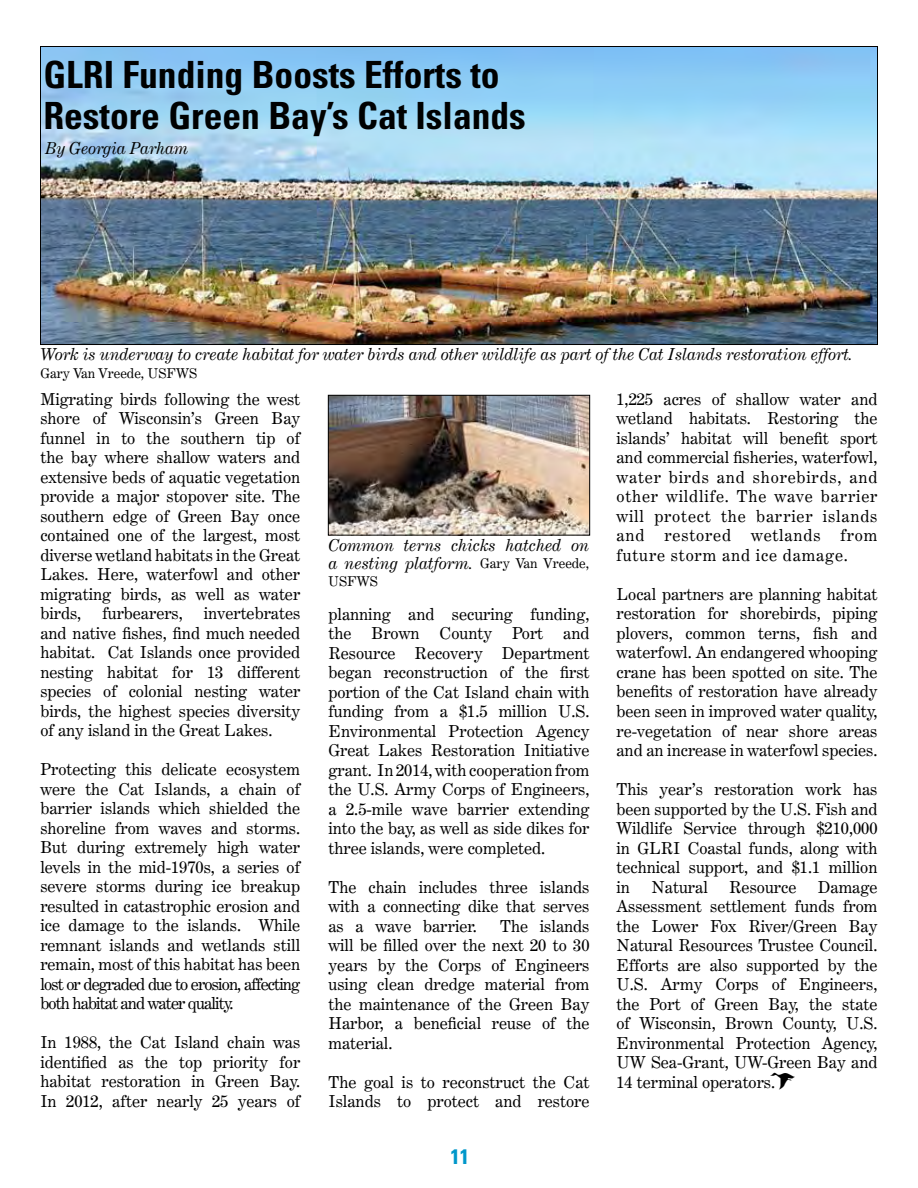
<style>
.page{position:relative;width:918px;height:1188px;background:#fff}
.page>*{position:absolute;margin:0;border:0;box-sizing:border-box;transform-origin:0 0}
.t1{font:700 condensed 37.5px/40.5px "Univers";color:#000101}
.t2{font:27px "Carta";color:#000}
.t3{font:700 condensed 21px "Univers";color:#0097ca}
.t4{font:16.5px/19.5px "Century Expanded BT";color:#000;text-align:justify}
.t5{font:italic 16.5px/18px "Century Expanded BT";color:#000}
.t6{font:italic 16.5px "Century Expanded BT";letter-spacing:-.01em;color:#000101}
.t7{font:13.5px "Century Expanded BT";color:#000}
.s1{font-style:normal;font-size:13.5px}
</style>
<div class="page">
<img style="left:42px;top:48px;width:834px;height:295px">
<img style="left:330px;top:397px;width:258px;height:137px">
<div style="left:328px;top:395px;width:262px;height:141px;border:1px solid #000"></div>
<h1 class="t1" style="left:43px;top:55px;width:484px">GLRI Funding Boosts Efforts to<br>Restore Green Bay’s Cat Islands</h1>
<p class="t6" style="left:45px;top:138px;width:145px">By Georgia Parham</p>
<p class="t5" style="left:40px;top:344px;width:814px">Work is underway to create habitat for water birds and other wildlife as part of the Cat Islands restoration effort.</p>
<p class="t7" style="left:40px;top:364px;width:158px">Gary Van Vreede, USFWS</p>
<p class="t4" style="left:40px;top:389px;width:261px">Migrating birds following the west shore of Wisconsin’s Green Bay funnel in to the southern tip of the bay where shallow waters and extensive beds of aquatic vegetation provide a major stopover site. The southern edge of Green Bay once contained one of the largest, most diverse wetland habitats in the Great Lakes. Here, waterfowl and other migrating birds, as well as water birds,</p>
<p class="t4" style="left:102px;top:603px;width:82px">furbearers,</p>
<p class="t4" style="left:40px;top:603px;width:261px;text-indent:164px">invertebrates and native fishes, find much‐needed habitat. Cat Islands once provided nesting habitat for 13 different species of colonial nesting water birds, the highest species diversity of any island in the Great Lakes.</p>
<p class="t4" style="left:40px;top:760px;width:261px">Protecting this delicate ecosystem were the Cat Islands, a chain of barrier islands which shielded the shoreline from waves and storms.<br>But during extremely high water levels in the mid-1970s, a series of severe storms during ice breakup resulted in catastrophic erosion and ice damage to the islands. While remnant islands and wetlands still remain, most of this habitat has been lost or degraded due to erosion, affecting both habitat and water quality.</p>
<p class="t4" style="left:40px;top:1033px;width:261px">In 1988, the Cat Island chain was identified as the top priority for habitat restoration in Green Bay.<br>In 2012, after nearly 25 years of</p>
<p class="t5" style="left:328px;top:536px;width:262px">Common terns chicks hatched on a nesting platform. <span class="s1">Gary Van Vreede,</span></p>
<p class="t7" style="left:328px;top:573px;width:51px">USFWS</p>
<p class="t4" style="left:329px;top:604px;width:263px">planning and securing funding, the Brown County Port and Resource Recovery Department began reconstruction of the first portion of the Cat Island chain with funding from a $1.5 million U.S.<br>Environmental Protection Agency Great Lakes Restoration Initiative grant. In 2014, with cooperation from the U.S. Army Corps of Engineers, a 2.5-mile wave barrier extending into the bay, as well as side dikes for three islands, were completed.</p>
<p class="t4" style="left:329px;top:877px;width:263px">The chain includes three islands with a connecting dike that serves as a wave barrier.</p>
<p class="t4" style="left:329px;top:916px;width:262px;text-indent:172px">The islands will be filled over the next 20 to 30 years by the Corps of Engineers using clean dredge material from the maintenance of the Green Bay Harbor, a beneficial reuse of the material.</p>
<p class="t4" style="left:329px;top:1072px;width:262px">The goal is to reconstruct the Cat<br>Islands to protect and restore</p>
<p class="t3" style="left:450px;top:1144px;width:20px">11</p>
<p class="t4" style="left:617px;top:389px;width:263px">1,225 acres of shallow water and wetland habitats. Restoring the islands’ habitat will benefit sport and commercial fisheries, waterfowl, water birds and shorebirds, and other wildlife. The wave barrier will protect the barrier islands and restored wetlands from future storm and ice damage.</p>
<p class="t4" style="left:617px;top:584px;width:263px">Local partners are planning habitat restoration for shorebirds, piping plovers, common terns, fish and waterfowl. An endangered whooping crane has been spotted on site. The benefits of restoration have already been seen in improved water quality, re-vegetation of near shore areas and an increase in waterfowl species.</p>
<p class="t4" style="left:617px;top:779px;width:263px">This year’s restoration work has been supported by the U.S. Fish and Wildlife Service through $210,000 in GLRI Coastal funds, along with technical support, and $1.1 million in</p>
<p class="t4" style="left:651px;top:877px;width:58px">Natural</p>
<p class="t4" style="left:729px;top:877px;width:69px">Resource</p>
<p class="t4" style="left:617px;top:877px;width:262px;text-indent:201px">Damage Assessment settlement funds from the Lower Fox River/Green Bay Natural Resources Trustee Council.<br>Efforts are also supported by the U.S. Army Corps of Engineers, the Port of Green Bay, the state of Wisconsin, Brown County, U.S.<br>Environmental Protection Agency, UW Sea-Grant, UW-Green Bay and 14 terminal operators.</p>
<h2 class="t2" style="left:770px;top:1067px;width:28px">S</h2>
</div>
